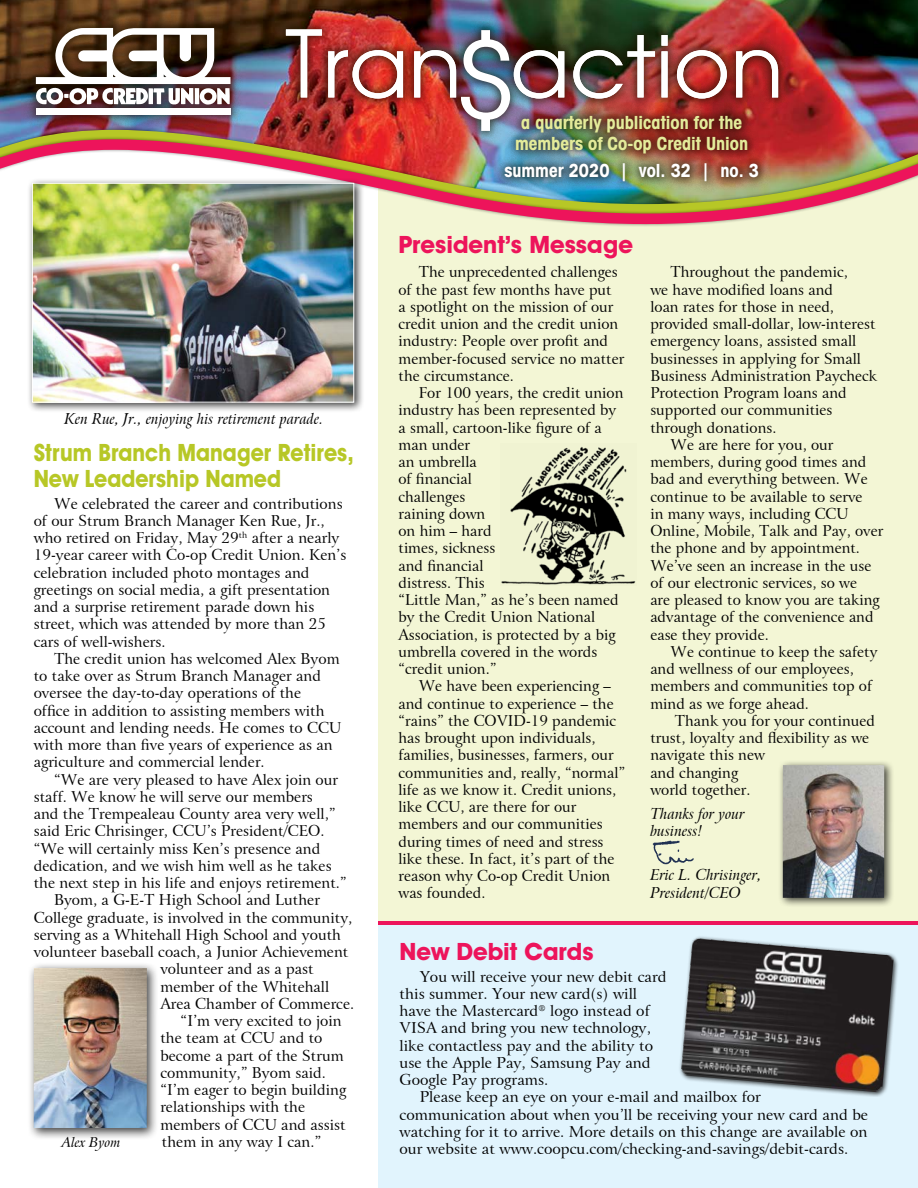
<style>
.page{position:relative;width:918px;height:1188px;background:#fff}
.page>*{position:absolute;margin:0;border:0;box-sizing:border-box;transform-origin:0 0}
.t1{font:700 24px/25.5px "Avant Garde IT Cby BT";color:#b7c726;scale:.9 1}
.t2{font:700 24px "Avant Garde IT Cby BT";color:#ed145b}
.t3{font:700 condensed 18px/21px "Avant Garde IT Cby BT";color:#e4eb9a;text-align:center}
.t4{font:700 condensed 18px "Avant Garde IT Cby BT";color:#fff}
.t5{font:15px/17.2px "Arrus BT";color:#000}
.t6{font:italic 15px/17.2px "Arrus BT";color:#000}
.t7{font:italic 15px "Arrus BT";color:#000;scale:.95 1}
.t8{font:italic 13.5px "Arrus BT";color:#000}
</style>
<div class="page">
<div style="left:378px;top:918px;width:540px;height:270px;background:#e1f4fd"></div>
<div style="left:378px;top:165px;width:540px;height:756px;background:#f3f6d5"></div>
<img style="left:0;top:0;width:918px;height:126px">
<div style="left:273px;top:16px;width:518px;height:128px;background:#1e1300;opacity:.5"></div>
<img style="left:286px;top:29px;width:36px;height:68px">
<svg style="left:328px;top:50px;width:75px;height:49px"></svg>
<img style="left:414px;top:30px;width:150px;height:96px">
<img style="left:573px;top:35px;width:82px;height:64px">
<svg style="left:661px;top:35px;width:7px;height:62px"></svg>
<svg style="left:677px;top:50px;width:50px;height:49px"></svg>
<svg style="left:736px;top:50px;width:42px;height:47px"></svg>
<div style="left:0;top:126px;width:918px;height:92px;background:#000;opacity:.5"></div>
<img style="left:0;top:130px;width:918px;height:6px">
<div style="left:0;top:136px;width:918px;height:92px;background:#000;opacity:.5"></div>
<img style="left:0;top:139px;width:918px;height:85px">
<div style="left:23px;top:15px;width:221px;height:113px;background:#1e1300;opacity:.5"></div>
<div style="left:36px;top:108px;width:195px;height:7px;background:#fff"></div>
<img style="left:35px;top:28px;width:196px;height:77px">
<div style="left:492px;top:103px;width:279px;height:92px;background:#1e1300;opacity:.5"></div>
<div style="left:777px;top:760px;width:117px;height:148px;background:#000;opacity:.75"></div>
<img style="left:783px;top:765px;width:101px;height:133px">
<img style="left:652px;top:840px;width:42px;height:25px">
<div style="left:27px;top:178px;width:337px;height:235px;background:#000;opacity:.75"></div>
<img style="left:34px;top:185px;width:318px;height:215px">
<div style="left:32px;top:183px;width:322px;height:219px;border:1px solid #fff"></div>
<div style="left:27px;top:962px;width:132px;height:178px;background:#000;opacity:.75"></div>
<img style="left:34px;top:968px;width:113px;height:160px">
<img style="left:501px;top:446px;width:135px;height:139px">
<div style="left:679px;top:935px;width:220px;height:162px;background:#000;opacity:.75"></div>
<img style="left:681px;top:938px;width:213px;height:155px">
<hr style="left:378px;top:921px;width:540px;height:3px;background:#ed145b">
<p class="t7" style="left:64px;top:409px;width:274px">Ken Rue, Jr., enjoying his retirement parade.</p>
<h1 class="t1" style="left:34px;top:440px;width:357px">Strum Branch Manager Retires,<br>New Leadership Named</h1>
<p class="t5" style="left:34px;top:495px;width:314px;text-indent:20px">We celebrated the career and contributions of our Strum Branch Manager Ken Rue, Jr., who retired on Friday, May 29<sup>th</sup> after a nearly 19-year career with Co-op Credit Union. Ken’s celebration included photo montages and greetings on social media, a gift presentation and a surprise retirement parade down his street, which was attended by more than 25 cars of well-wishers.</p>
<p class="t5" style="left:34px;top:650px;width:309px;text-indent:20px">The credit union has welcomed Alex Byom to take over as Strum Branch Manager and oversee the day-to-day operations of the<br>office in addition to assisting members with account and lending needs. He comes to CCU with more than five years of experience as an agriculture and commercial lender.</p>
<p class="t5" style="left:54px;top:771px;width:286px">“We are very pleased to have Alex join our</p>
<p class="t5" style="left:34px;top:788px;width:281px">staff. We know he will serve our members</p>
<p class="t5" style="left:34px;top:805px;width:303px">and the Trempealeau County area very well,”</p>
<p class="t5" style="left:34px;top:823px;width:292px">said Eric Chrisinger, CCU’s President/CEO.</p>
<p class="t5" style="left:34px;top:840px;width:288px">“We will certainly miss Ken’s presence and</p>
<p class="t5" style="left:34px;top:857px;width:299px">dedication, and we wish him well as he takes</p>
<p class="t5" style="left:34px;top:874px;width:315px">the next step in his life and enjoys retirement.”</p>
<p class="t5" style="left:54px;top:892px;width:267px">Byom, a G-E-T High School and Luther</p>
<p class="t5" style="left:34px;top:909px;width:320px">College graduate, is involved in the community,</p>
<p class="t5" style="left:34px;top:926px;width:309px">serving as a Whitehall High School and youth</p>
<p class="t5" style="left:34px;top:943px;width:316px">volunteer baseball coach, a Junior Achievement</p>
<p class="t5" style="left:160px;top:961px;width:155px">volunteer and as a past</p>
<p class="t5" style="left:160px;top:978px;width:170px">member of the Whitehall</p>
<p class="t5" style="left:160px;top:995px;width:195px">Area Chamber of Commerce.</p>
<p class="t5" style="left:181px;top:1012px;width:163px">“I’m very excited to join</p>
<p class="t5" style="left:160px;top:1030px;width:164px">the team at CCU and to</p>
<p class="t5" style="left:160px;top:1047px;width:185px">become a part of the Strum</p>
<p class="t5" style="left:160px;top:1064px;width:167px">community,” Byom said.</p>
<p class="t5" style="left:160px;top:1081px;width:187px">“I’m eager to begin building</p>
<p class="t5" style="left:160px;top:1099px;width:146px">relationships with the</p>
<p class="t5" style="left:160px;top:1116px;width:187px">members of CCU and assist</p>
<p class="t5" style="left:162px;top:1133px;width:161px">them in any way I can.”</p>
<p class="t8" style="left:62px;top:1134px;width:60px">Alex Byom</p>
<p class="t3" style="left:515px;top:112px;width:235px">a quarterly publication for the members of Co-op Credit Union</p>
<p class="t4" style="left:504px;top:160px;width:256px">summer 2020 | vol. 32 | no. 3</p>
<h1 class="t2" style="left:399px;top:230px;width:236px">President’s Message</h1>
<p class="t5" style="left:399px;top:264px;width:227px;text-indent:20px">The unprecedented challenges of the past few months have put<br>a spotlight on the mission of our credit union and the credit union industry: People over profit and member-focused service no matter the circumstance.</p>
<p class="t5" style="left:399px;top:384px;width:226px;text-indent:20px">For 100 years, the credit union industry has been represented by a small, cartoon-like figure of a man under<br>an umbrella<br>of financial<br>challenges<br>raining down<br>on him – hard<br>times, sickness<br>and financial<br>distress. This<br>“Little Man,” as he’s been named by the Credit Union National<br>Association, is protected by a big umbrella covered in the words “credit union.”</p>
<p class="t5" style="left:399px;top:678px;width:228px;text-indent:20px">We have been experiencing – and continue to experience – the “rains” the COVID-19 pandemic has brought upon individuals, families, businesses, farmers, our communities and, really, “normal” life as we know it. Credit unions, like CCU, are there for our members and our communities during times of need and stress like these. In fact, it’s part of the reason why Co-op Credit Union was founded.</p>
<p class="t5" style="left:671px;top:264px;width:179px">Throughout the pandemic,</p>
<p class="t5" style="left:650px;top:281px;width:184px">we have modified loans and</p>
<p class="t5" style="left:650px;top:298px;width:185px">loan rates for those in need,</p>
<p class="t5" style="left:650px;top:315px;width:227px">provided small-dollar, low-interest</p>
<p class="t5" style="left:650px;top:333px;width:207px">emergency loans, assisted small</p>
<p class="t5" style="left:650px;top:350px;width:212px">businesses in applying for Small</p>
<p class="t5" style="left:650px;top:367px;width:228px">Business Administration Paycheck</p>
<p class="t5" style="left:650px;top:384px;width:198px">Protection Program loans and</p>
<p class="t5" style="left:650px;top:402px;width:184px">supported our communities</p>
<p class="t5" style="left:650px;top:419px;width:128px">through donations.</p>
<p class="t5" style="left:671px;top:436px;width:164px">We are here for you, our</p>
<p class="t5" style="left:650px;top:453px;width:218px">members, during good times and</p>
<p class="t5" style="left:650px;top:471px;width:219px">bad and everything between. We</p>
<p class="t5" style="left:650px;top:488px;width:214px">continue to be available to serve</p>
<p class="t5" style="left:650px;top:505px;width:200px">in many ways, including CCU</p>
<p class="t5" style="left:650px;top:522px;width:234px">Online, Mobile, Talk and Pay, over</p>
<p class="t5" style="left:650px;top:540px;width:211px">the phone and by appointment.</p>
<p class="t5" style="left:650px;top:557px;width:223px">We’ve seen an increase in the use</p>
<p class="t5" style="left:650px;top:574px;width:208px">of our electronic services, so we</p>
<p class="t5" style="left:650px;top:591px;width:231px">are pleased to know you are taking</p>
<p class="t5" style="left:650px;top:609px;width:225px">advantage of the convenience and</p>
<p class="t5" style="left:650px;top:626px;width:120px">ease they provide.</p>
<p class="t5" style="left:671px;top:643px;width:208px">We continue to keep the safety</p>
<p class="t5" style="left:650px;top:660px;width:205px">and wellness of our employees,</p>
<p class="t5" style="left:650px;top:678px;width:223px">members and communities top of</p>
<p class="t5" style="left:650px;top:695px;width:160px">mind as we forge ahead.</p>
<p class="t5" style="left:675px;top:712px;width:202px">Thank you for your continued</p>
<p class="t5" style="left:650px;top:729px;width:220px">trust, loyalty and flexibility as we</p>
<p class="t5" style="left:650px;top:747px;width:116px">navigate this new</p>
<p class="t5" style="left:650px;top:764px;width:89px">and changing</p>
<p class="t5" style="left:650px;top:781px;width:102px">world together.</p>
<p class="t6" style="left:650px;top:805px;width:96px">Thanks for your business!</p>
<p class="t6" style="left:650px;top:866px;width:113px;line-height:18px">Eric L. Chrisinger,<br>President/CEO</p>
<h1 class="t2" style="left:400px;top:937px;width:196px">New Debit Cards</h1>
<p class="t5" style="left:400px;top:968px;width:269px;text-indent:20px">You will receive your new debit card this summer. Your new card(s) will have the Mastercard<sup>®</sup> logo instead of VISA and bring you new technology, like contactless pay and the ability to use the Apple Pay, Samsung Pay and Google Pay programs.</p>
<p class="t5" style="left:400px;top:1089px;width:470px;text-indent:20px">Please keep an eye on your e-mail and mailbox for communication about when you’ll be receiving your new card and be watching for it to arrive. More details on this change are available on our website at www.coopcu.com/checking-and-savings/debit-cards.</p>
</div>
